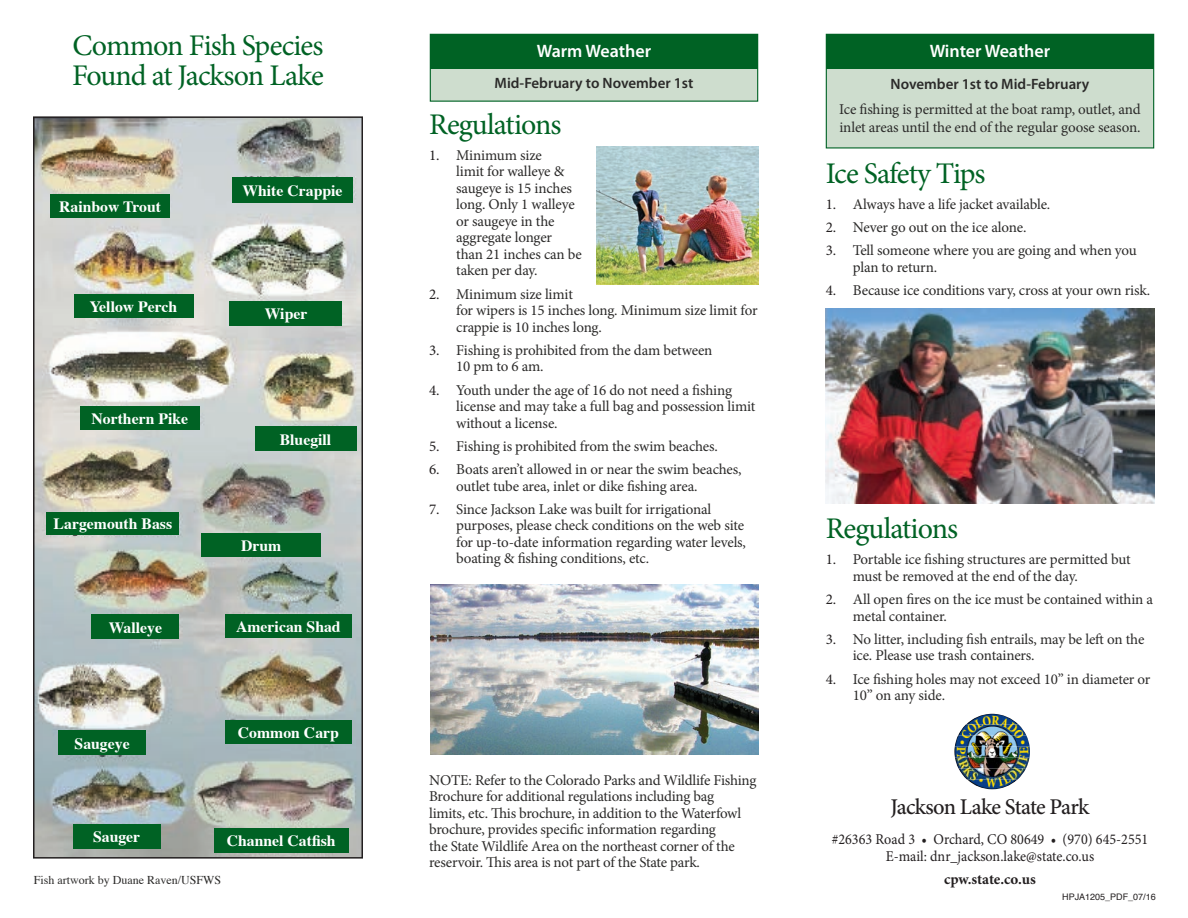
<style>
.page{position:relative;width:1188px;height:918px;background:#fff}
.page>*{position:absolute;margin:0;border:0;box-sizing:border-box;transform-origin:0 0}
.t1{font:30px/30px "Minion Pro";letter-spacing:-.03em;color:#006224}
.t2{font:500 22.5px "Minion Pro";letter-spacing:-.035em;color:#231f20}
.t3{font:600 18px "Myriad Pro";color:#fff}
.t4{font:700 15.75px "Times";color:#fff}
.t5{font:15px/16.5px "Minion Pro";letter-spacing:-.015em;color:#2b2a29}
.t6{font:15px/22.8px "Minion Pro";color:#231f20;text-align:center;scale:.94 1}
.t7{font:600 15px "Myriad Pro";color:#2b2a29}
.t8{font:12px "Times";color:#2b2a29}
.Paragraph_Style_1{font:9px "Helvetica";color:#231f20}
.s1{color:#231f20}
.s2{font-weight:700}
</style>
<div class="page">
<div style="left:430px;top:34px;width:328px;height:68px;background:#ceddce"></div>
<div style="left:826px;top:34px;width:328px;height:114px;background:#ceddce;border:1px solid #006224"></div>
<div style="left:430px;top:34px;width:328px;height:34px;background:#006224"></div>
<div style="left:826px;top:34px;width:328px;height:34px;background:#006224"></div>
<img style="left:596px;top:146px;width:162px;height:138px">
<img style="left:431px;top:584px;width:327px;height:170px">
<img style="left:36px;top:119px;width:324px;height:737px">
<div style="left:33px;top:116px;width:330px;height:743px;border:2px solid #231f20"></div>
<div style="left:50px;top:194px;width:120px;height:24px;background:#006224"></div>
<div style="left:74px;top:294px;width:119px;height:24px;background:#006224"></div>
<div style="left:80px;top:406px;width:120px;height:24px;background:#006224"></div>
<div style="left:255px;top:427px;width:101px;height:24px;background:#006224"></div>
<div style="left:202px;top:533px;width:119px;height:24px;background:#006224"></div>
<div style="left:47px;top:512px;width:132px;height:23px;background:#006224"></div>
<div style="left:92px;top:615px;width:87px;height:24px;background:#006224"></div>
<div style="left:58px;top:731px;width:88px;height:24px;background:#006224"></div>
<div style="left:73px;top:824px;width:87px;height:25px;background:#006224"></div>
<div style="left:225px;top:615px;width:127px;height:23px;background:#006224"></div>
<div style="left:225px;top:720px;width:127px;height:23px;background:#006224"></div>
<div style="left:214px;top:828px;width:134px;height:24px;background:#006224"></div>
<div style="left:230px;top:301px;width:112px;height:25px;background:#006224"></div>
<div style="left:232px;top:177px;width:121px;height:25px;background:#006224"></div>
<img style="left:826px;top:309px;width:328px;height:194px">
<img style="left:966px;top:714px;width:53px;height:11px">
<img style="left:958px;top:725px;width:68px;height:11px">
<img style="left:954px;top:736px;width:76px;height:33px">
<img style="left:959px;top:769px;width:67px;height:11px">
<img style="left:968px;top:780px;width:49px;height:9px">
<p class="t1" style="left:72px;top:30px;width:253px">Common Fish Species<br>Found at Jackson Lake</p>
<p class="t4" style="left:59px;top:192px;width:103px">Rainbow Trout</p>
<p class="t4" style="left:90px;top:292px;width:89px">Yellow Perch</p>
<p class="t4" style="left:91px;top:403px;width:98px">Northern Pike</p>
<p class="t4" style="left:54px;top:509px;width:120px">Largemouth Bass</p>
<p class="t4" style="left:109px;top:612px;width:55px">Walleye</p>
<p class="t4" style="left:75px;top:728px;width:57px">Saugeye</p>
<p class="t4" style="left:93px;top:822px;width:49px">Sauger</p>
<p class="t4" style="left:242px;top:175px;width:102px">White Crappie</p>
<p class="t4" style="left:265px;top:299px;width:44px">Wiper</p>
<p class="t4" style="left:280px;top:424px;width:53px">Bluegill</p>
<p class="t4" style="left:241px;top:530px;width:42px">Drum</p>
<p class="t4" style="left:236px;top:612px;width:106px">American Shad</p>
<p class="t4" style="left:238px;top:717px;width:103px">Common Carp</p>
<p class="t4" style="left:227px;top:826px;width:110px">Channel Catfish</p>
<p class="t8" style="left:34px;top:869px;width:189px">Fish artwork by Duane Raven/USFWS</p>
<p class="t3" style="left:537px;top:39px;width:116px">Warm Weather</p>
<p class="t7" style="left:495px;top:74px;width:200px">Mid-February to November 1st</p>
<p class="t1" style="left:429px;top:109px;width:134px">Regulations</p>
<p class="t5" style="left:456px;top:147px;width:127px;text-indent:-27px"><span class="s1">1.</span> Minimum size<br>limit for walleye &amp; saugeye is 15 inches long. Only 1 walleye or saugeye in the aggregate longer than 21 inches can be taken per day.</p>
<p class="t5" style="left:456px;top:286px;width:303px;text-indent:-27px"><span class="s1">2.</span> Minimum size limit<br>for wipers is 15 inches long. Minimum size limit for crappie is 10 inches long.</p>
<p class="t5" style="left:456px;top:342px;width:258px;text-indent:-27px"><span class="s1">3.</span> Fishing is prohibited from the dam between<br>10 pm to 6 am.</p>
<p class="t5" style="left:456px;top:382px;width:301px;text-indent:-27px"><span class="s1">4.</span> Youth under the age of 16 do not need a fishing license and may take a full bag and possession limit without a license.</p>
<p class="t5" style="left:429px;top:438px;width:290px"><span class="s1">5.</span> Fishing is prohibited from the swim beaches.</p>
<p class="t5" style="left:456px;top:461px;width:287px;text-indent:-27px"><span class="s1">6.</span> Boats aren’t allowed in or near the swim beaches, outlet tube area, inlet or dike fishing area.</p>
<p class="t5" style="left:456px;top:501px;width:291px;text-indent:-27px"><span class="s1">7.</span> Since Jackson Lake was built for irrigational purposes, please check conditions on the web site for up-to-date information regarding water levels, boating &amp; fishing conditions, etc.</p>
<p class="t5" style="left:429px;top:772px;width:329px">NOTE: Refer to the Colorado Parks and Wildlife Fishing Brochure for additional regulations including bag<br>limits, etc. This brochure, in addition to the Waterfowl brochure, provides specific information regarding<br>the State Wildlife Area on the northeast corner of the reservoir. This area is not part of the State park.</p>
<p class="t3" style="left:930px;top:40px;width:122px">Winter Weather</p>
<p class="t7" style="left:891px;top:74px;width:200px">November 1st to Mid-February</p>
<p class="t5" style="left:839px;top:100px;width:303px;line-height:18px">Ice fishing is permitted at the boat ramp, outlet, and inlet areas until the end of the regular goose season.</p>
<p class="t1" style="left:826px;top:158px;width:161px">Ice Safety Tips</p>
<p class="t5" style="left:826px;top:196px;width:226px"><span class="s1">1.</span> Always have a life jacket available.</p>
<p class="t5" style="left:826px;top:219px;width:202px"><span class="s1">2.</span> Never go out on the ice alone.</p>
<p class="t5" style="left:853px;top:242px;width:286px;text-indent:-27px"><span class="s1">3.</span> Tell someone where you are going and when you plan to return.</p>
<p class="t5" style="left:826px;top:282px;width:326px"><span class="s1">4.</span> Because ice conditions vary, cross at your own risk.</p>
<p class="t1" style="left:826px;top:514px;width:134px">Regulations</p>
<p class="t5" style="left:853px;top:551px;width:279px;text-indent:-27px"><span class="s1">1.</span> Portable ice fishing structures are permitted but must be removed at the end of the day.</p>
<p class="t5" style="left:853px;top:591px;width:302px;text-indent:-27px"><span class="s1">2.</span> All open fires on the ice must be contained within a metal container.</p>
<p class="t5" style="left:853px;top:631px;width:293px;text-indent:-27px"><span class="s1">3.</span> No litter, including fish entrails, may be left on the ice. Please use trash containers.</p>
<p class="t5" style="left:853px;top:671px;width:299px;text-indent:-27px"><span class="s1">4.</span> Ice fishing holes may not exceed 10” in diameter or<br>10” on any side.</p>
<p class="t2" style="left:891px;top:791px;width:200px">Jackson Lake State Park</p>
<p class="t6" style="left:832px;top:828px;width:338px">#26363 Road 3 • Orchard, CO 80649 • (970) 645-2551</p>
<p class="t6" style="left:886px;top:845px;width:223px">E-mail: dnr_jackson.lake@state.co.us <span class="s2">cpw.state.co.us</span></p>
<p class="Paragraph_Style_1" style="left:1062px;top:890px;width:95px">HPJA1205_PDF_07/16</p>
</div>
